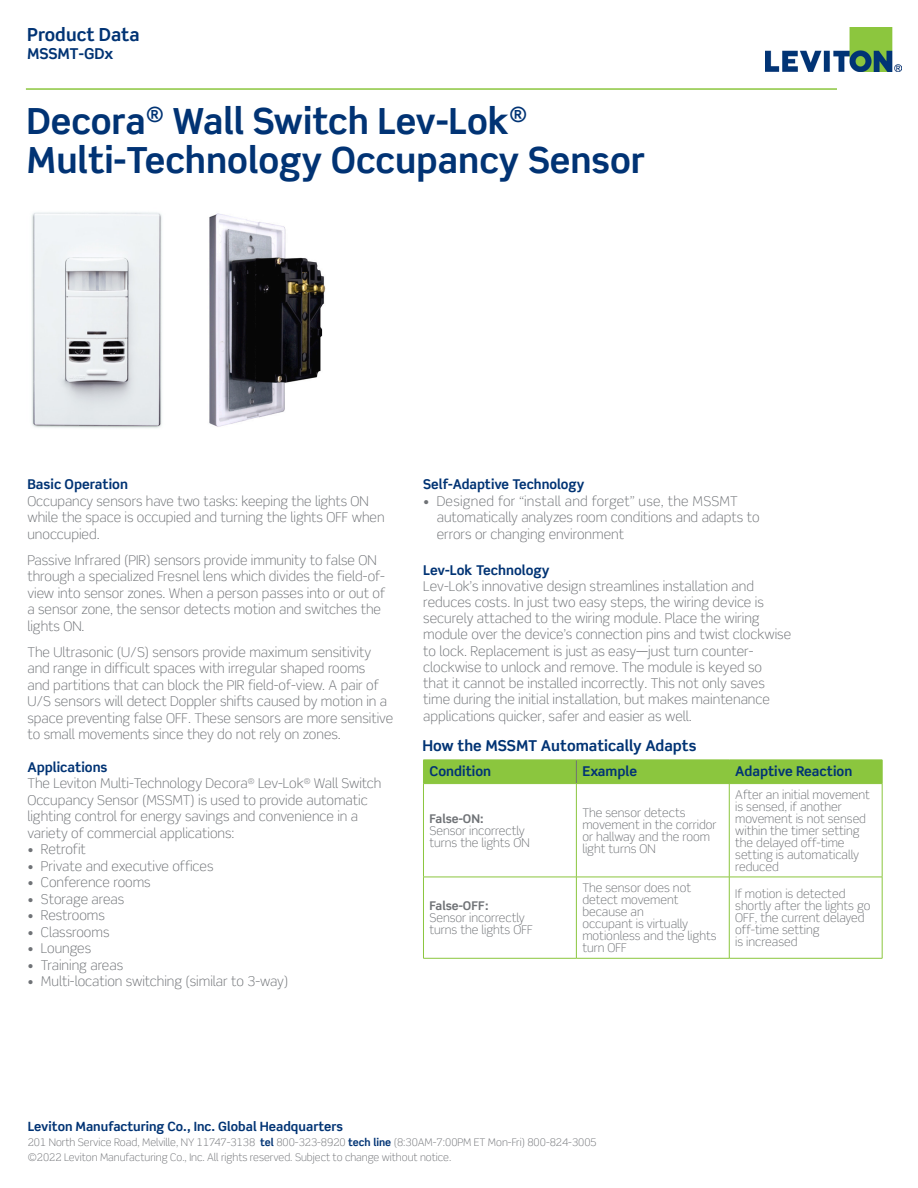
<style>
.page{position:relative;width:918px;height:1188px;background:#fff}
.page>*{position:absolute;margin:0;border:0;box-sizing:border-box;transform-origin:0 0}
.Main_Headline_BIG{font:700 36px/39px "Scene Std";color:#013374}
.t1{font:700 18px "Scene Std";color:#013374}
.Part_No__Header{font:700 15px "Scene Std";color:#013374}
.Captions{font:700 15px "Scene Std";color:#013374}
.Body_Copy{font:300 13.5px/16.5px "Scene Std";color:#6f7276}
.Head{font:700 13.5px "Scene Std";color:#013374}
.t2{font:700 12.75px "Scene Std";color:#013374}
.Captions-2{font:300 12px/12px "Scene Std";color:#6f7276}
.t3{font:300 10.5px "Scene Std";color:#707276}
.s1{font-weight:700;color:#013374}
.s2{font-weight:700}
</style>
<div class="page">
<img style="left:765px;top:27px;width:137px;height:45px">
<hr style="left:26px;top:88px;width:811px;height:2px;background:#8bc63e">
<hr style="left:423px;top:784px;width:1px;height:93px;background:#8bc63e">
<hr style="left:423px;top:877px;width:153px;height:1px;background:#8bc63e">
<hr style="left:576px;top:784px;width:1px;height:93px;background:#8bc63e">
<hr style="left:729px;top:784px;width:1px;height:93px;background:#8bc63e">
<hr style="left:882px;top:784px;width:1px;height:93px;background:#8bc63e">
<hr style="left:576px;top:877px;width:153px;height:1px;background:#8bc63e">
<hr style="left:729px;top:877px;width:153px;height:1px;background:#8bc63e">
<hr style="left:729px;top:877px;width:1px;height:81px;background:#8bc63e">
<hr style="left:882px;top:877px;width:1px;height:81px;background:#8bc63e">
<hr style="left:576px;top:958px;width:153px;height:1px;background:#8bc63e">
<hr style="left:729px;top:958px;width:153px;height:1px;background:#8bc63e">
<hr style="left:423px;top:877px;width:1px;height:81px;background:#8bc63e">
<hr style="left:576px;top:877px;width:1px;height:81px;background:#8bc63e">
<hr style="left:423px;top:958px;width:153px;height:1px;background:#8bc63e">
<div style="left:423px;top:760px;width:460px;height:24px;background:#8bc63e"></div>
<hr style="left:423px;top:783px;width:153px;height:1px;background:#8bc63e">
<hr style="left:576px;top:783px;width:153px;height:1px;background:#8bc63e">
<hr style="left:729px;top:783px;width:153px;height:1px;background:#8bc63e">
<img style="left:32px;top:212px;width:130px;height:216px">
<img style="left:209px;top:213px;width:117px;height:214px">
<p class="t1" style="left:27px;top:23px;width:114px">Product Data</p>
<p class="Captions" style="left:27px;top:44px;width:88px">MSSMT-GDx</p>
<p class="Main_Headline_BIG" style="left:27px;top:101px;width:620px">Decora<sup>®</sup> Wall Switch Lev-Lok<sup>®<br></sup>Multi-Technology Occupancy Sensor</p>
<p class="Head" style="left:27px;top:476px;width:102px">Basic Operation</p>
<p class="Body_Copy" style="left:27px;top:493px;width:359px">Occupancy sensors have two tasks: keeping the lights ON while the space is occupied and turning the lights OFF when unoccupied.</p>
<p class="Body_Copy" style="left:27px;top:552px;width:359px">Passive Infrared (PIR) sensors provide immunity to false ON through a specialized Fresnel lens which divides the field-of&shy;view into sensor zones. When a person passes into or out of a sensor zone, the sensor detects motion and switches the lights ON.</p>
<p class="Body_Copy" style="left:27px;top:644px;width:367px">The Ultrasonic (U/S) sensors provide maximum sensitivity and range in difficult spaces with irregular shaped rooms<br>and partitions that can block the PIR field-of-view. A pair of U/S sensors will detect Doppler shifts caused by motion in a space preventing false OFF. These sensors are more sensitive to small movements since they do not rely on zones.</p>
<p class="Head" style="left:27px;top:758px;width:82px">Applications</p>
<p class="Body_Copy" style="left:27px;top:775px;width:355px">The Leviton Multi-Technology Decora<sup>®</sup> Lev-Lok<sup>®</sup> Wall Switch Occupancy Sensor (MSSMT) is used to provide automatic lighting control for energy savings and convenience in a variety of commercial applications:</p>
<p class="Body_Copy" style="left:27px;top:841px;width:60px">• Retrofit</p>
<p class="Body_Copy" style="left:27px;top:858px;width:188px">• Private and executive offices</p>
<p class="Body_Copy" style="left:27px;top:874px;width:125px">• Conference rooms</p>
<p class="Body_Copy" style="left:27px;top:891px;width:98px">• Storage areas</p>
<p class="Body_Copy" style="left:27px;top:907px;width:79px">• Restrooms</p>
<p class="Body_Copy" style="left:27px;top:924px;width:84px">• Classrooms</p>
<p class="Body_Copy" style="left:27px;top:940px;width:65px">• Lounges</p>
<p class="Body_Copy" style="left:27px;top:957px;width:97px">• Training areas</p>
<p class="Body_Copy" style="left:27px;top:973px;width:262px">• Multi-location switching (similar to 3-way)</p>
<p class="Head" style="left:423px;top:476px;width:163px">Self-Adaptive Technology</p>
<p class="Body_Copy" style="left:437px;top:493px;width:324px;text-indent:-14px">• Designed for “install and forget” use, the MSSMT automatically analyzes room conditions and adapts to errors or changing environment</p>
<p class="Body_Copy" style="left:423px;top:562px;width:369px"><span class="s1">Lev-Lok Technology<br></span>Lev-Lok’s innovative design streamlines installation and reduces costs. In just two easy steps, the wiring device is securely attached to the wiring module. Place the wiring module over the device’s connection pins and twist clockwise to lock. Replacement is just as easy—just turn counter&shy;clockwise to unlock and remove. The module is keyed so<br>that it cannot be installed incorrectly. This not only saves time during the initial installation, but makes maintenance applications quicker, safer and easier as well.</p>
<p class="Part_No__Header" style="left:423px;top:737px;width:275px">How the MSSMT Automatically Adapts</p>
<p class="Head" style="left:429px;top:763px;width:63px">Condition</p>
<p class="Head" style="left:582px;top:763px;width:56px">Example</p>
<p class="Head" style="left:735px;top:763px;width:119px">Adaptive Reaction</p>
<p class="Captions-2" style="left:429px;top:813px;width:97px"><span class="s2">False-ON:<br></span>Sensor incorrectly</p>
<p class="Captions-2" style="left:429px;top:837px;width:102px">turns the lights ON</p>
<p class="Captions-2" style="left:735px;top:789px;width:136px">After an initial movement is sensed, if another movement is not sensed within the timer setting the delayed off-time setting is automatically reduced</p>
<p class="Captions-2" style="left:582px;top:807px;width:136px">The sensor detects movement in the corridor or hallway and the room light turns ON</p>
<p class="Captions-2" style="left:429px;top:900px;width:105px"><span class="s2">False-OFF:<br></span>Sensor incorrectly turns the lights OFF</p>
<p class="Captions-2" style="left:582px;top:882px;width:136px">The sensor does not detect movement because an<br>occupant is virtually motionless and the lights turn OFF</p>
<p class="Captions-2" style="left:735px;top:888px;width:137px">If motion is detected shortly after the lights go<br>OFF, the current delayed off-time setting<br>is increased</p>
<p class="t2" style="left:28px;top:1118px;width:317px">Leviton Manufacturing Co., Inc. Global Headquarters</p>
<p class="t3" style="left:28px;top:1136px;width:571px">201 North Service Road, Melville, NY 11747-3138 <span class="s1">tel</span> 800-323-8920 <span class="s1">tech line</span> (8:30AM-7:00PM ET Mon-Fri) 800-824-3005</p>
<p class="t3" style="left:28px;top:1151px;width:425px">©2022 Leviton Manufacturing Co., Inc. All rights reserved. Subject to change without notice.</p>
</div>
